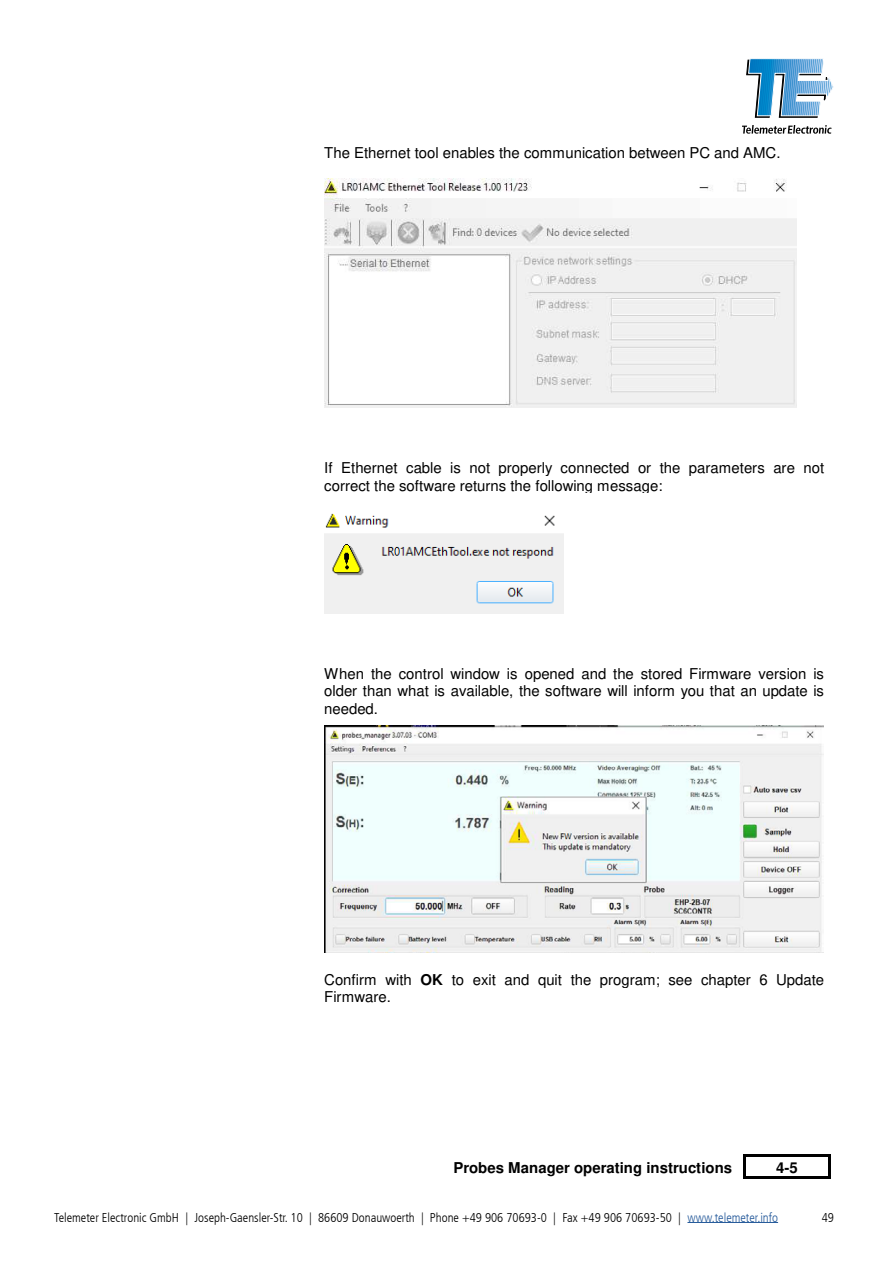
<style>
.page{position:relative;width:893px;height:1263px;background:#fff}
.page>*{position:absolute;margin:0;border:0;box-sizing:border-box;transform-origin:0 0}
.t1{font:15px/17.1px "Helvetica";color:#000}
.t2{font:700 15px "Helvetica";color:#000}
.t3{font:300 condensed 12.75px "Frutiger LT Com";color:#000}
.s1{font-weight:700}
.s2{color:#275b9b}
</style>
<div class="page">
<svg style="left:742px;top:125px;width:89px;height:9px"></svg>
<svg style="left:746px;top:58px;width:88px;height:60px"></svg>
<hr style="left:687px;top:1222px;width:91px;height:1px;background:#275b9b">
<hr style="left:745px;top:1154px;width:83px;height:2px;background:#000">
<svg style="left:743px;top:1154px;width:2px;height:24px"></svg>
<hr style="left:745px;top:1176px;width:83px;height:2px;background:#000">
<svg style="left:828px;top:1154px;width:2px;height:24px"></svg>
<img style="left:324px;top:178px;width:473px;height:230px">
<img style="left:324px;top:513px;width:240px;height:101px">
<img style="left:324px;top:725px;width:500px;height:228px">
<p class="t1" style="left:324px;top:145px;width:458px">The Ethernet tool enables the communication between PC and AMC.</p>
<p class="t1" style="left:324px;top:461px;width:501px">If Ethernet cable is not properly connected or the parameters are not correct the software returns the following message:</p>
<p class="t1" style="left:324px;top:667px;width:501px;text-align:justify">When the control window is opened and the stored Firmware version is older than what is available, the software will inform you that an update is needed.</p>
<p class="t1" style="left:324px;top:972px;width:501px">Confirm with <span class="s1">OK</span> to exit and quit the program; see chapter 6 Update<br>Firmware.</p>
<p class="t2" style="left:453px;top:1161px;width:280px">Probes Manager operating instructions</p>
<p class="t2" style="left:776px;top:1161px;width:23px">4-5</p>
<p class="t3" style="left:54px;top:1210px;width:726px">Telemeter Electronic GmbH | Joseph-Gaensler-Str. 10 | 86609 Donauwoerth | Phone +49 906 70693-0 | Fax +49 906 70693-50 | <span class="s2">www.telemeter.info</span></p>
<p class="t3" style="left:822px;top:1210px;width:14px">49</p>
</div>
